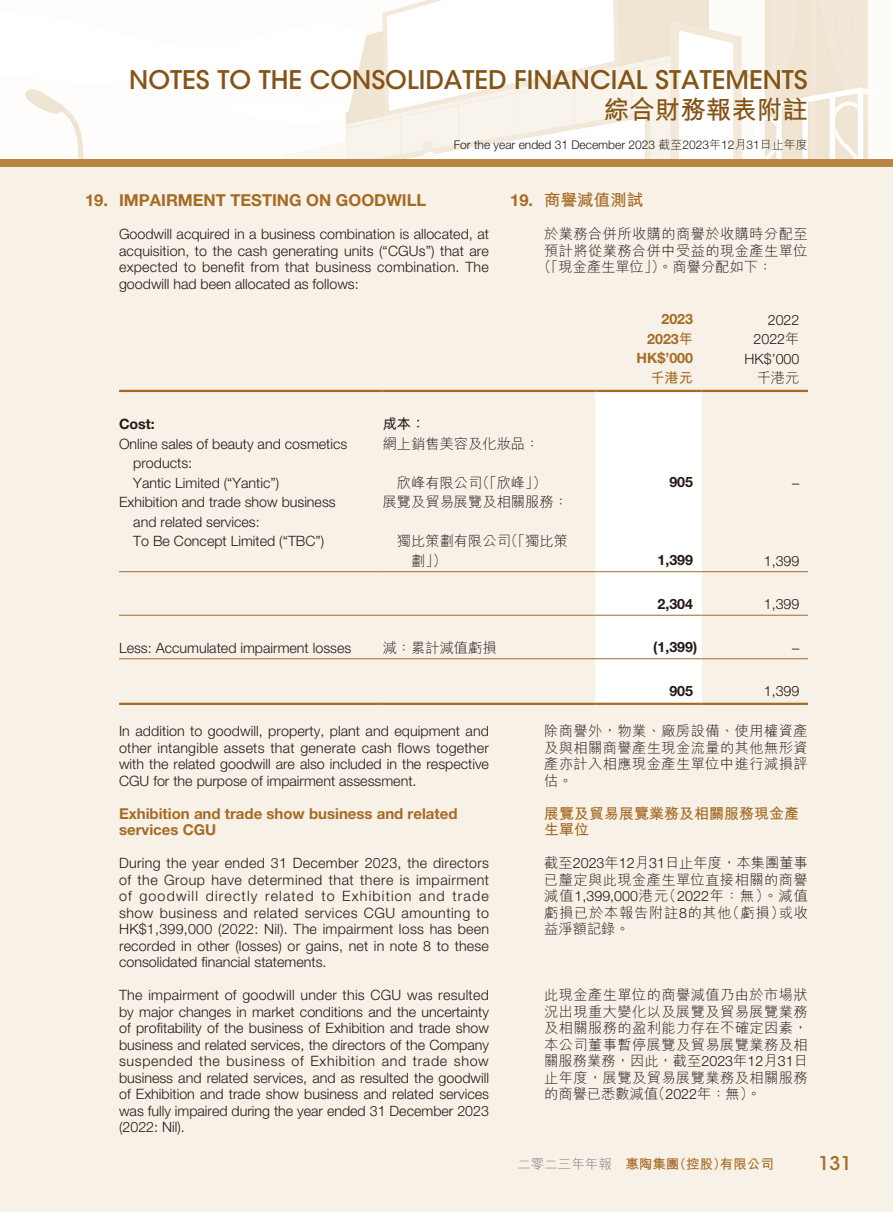
<style>
.page{position:relative;width:893px;height:1212px;background:#fff}
.page>*{position:absolute;margin:0;border:0;box-sizing:border-box;transform-origin:0 0}
.t1{font:500 25.5px "ITC Avant Garde Std";color:#845316}
.t2{font:700 25.5px "M Hei HK";color:#845316}
.t3{font:500 18.75px "ITC Avant Garde Std";color:#a66b23}
.t4{font:700 16.5px "Helvetica Neue LT Std";color:#a66b23}
.t5{font:700 16.5px "M Hei HK";color:#a66b23}
.t6{font:700 15px/16.5px "Helvetica Neue LT Std";color:#a66b23}
.t7{font:700 15px/16.5px "M Hei HK";color:#a66b23}
.t8{font:300 14.25px/16.5px "Helvetica Neue LT Std";color:#231916;text-align:justify}
.t9{font:300 14.25px/16.5px "M Hei HK";letter-spacing:.03em;color:#231916;text-align:justify}
.t10{font:300 14.25px/19.5px "M Hei HK";color:#231916}
.t11{font:700 14.25px "Helvetica Neue LT Std";color:#231916}
.t12{font:300 14.25px/16.5px "M Hei HK";letter-spacing:.05em;color:#231916}
.t13{font:700 14.25px "Helvetica Neue LT Std";color:#a66b23}
.t14{font:700 14.25px "M Hei HK";color:#a66b23}
.t15{font:700 14.25px "M Hei HK";color:#231916}
.t16{font:700 13.5px "M Hei HK";color:#a66b23}
.t17{font:300 12px "Helvetica Neue LT Std";color:#231916}
.s1{font-family:"M Hei HK"}
.s2{font-family:"Helvetica Neue LT Std"}
.s3{font-weight:300;color:#7e7e7e}
</style>
<div class="page">
<div style="left:0;top:163px;width:893px;height:1049px;background:#f7f1e8"></div>
<img style="left:25px;top:0;width:843px;height:159px">
<div style="left:0;top:159px;width:893px;height:8px;background:#b88744"></div>
<div style="left:595px;top:392px;width:107px;height:311px;background:#fff"></div>
<hr style="left:119px;top:390px;width:264px;height:2px;background:#a66b23">
<hr style="left:383px;top:390px;width:212px;height:2px;background:#a66b23">
<hr style="left:595px;top:390px;width:107px;height:2px;background:#a66b23">
<hr style="left:702px;top:390px;width:106px;height:2px;background:#a66b23">
<hr style="left:119px;top:571px;width:264px;height:1px;background:#a66b23">
<hr style="left:383px;top:571px;width:212px;height:1px;background:#a66b23">
<hr style="left:595px;top:571px;width:107px;height:1px;background:#a66b23">
<hr style="left:702px;top:571px;width:106px;height:1px;background:#a66b23">
<hr style="left:119px;top:615px;width:264px;height:1px;background:#a66b23">
<hr style="left:383px;top:615px;width:212px;height:1px;background:#a66b23">
<hr style="left:595px;top:615px;width:107px;height:1px;background:#a66b23">
<hr style="left:702px;top:615px;width:106px;height:1px;background:#a66b23">
<hr style="left:119px;top:658px;width:264px;height:1px;background:#a66b23">
<hr style="left:383px;top:658px;width:212px;height:1px;background:#a66b23">
<hr style="left:595px;top:658px;width:107px;height:1px;background:#a66b23">
<hr style="left:702px;top:658px;width:106px;height:1px;background:#a66b23">
<hr style="left:119px;top:703px;width:264px;height:2px;background:#a66b23">
<hr style="left:383px;top:703px;width:212px;height:2px;background:#a66b23">
<hr style="left:595px;top:703px;width:107px;height:2px;background:#a66b23">
<hr style="left:702px;top:703px;width:106px;height:2px;background:#a66b23">
<h1 class="t1" style="left:129px;top:64px;width:680px">NOTES TO THE CONSOLIDATED FINANCIAL STATEMENTS</h1>
<h1 class="t2" style="left:604px;top:91px;width:205px">綜合財務報表附註</h1>
<p class="t17" style="left:454px;top:137px;width:356px">For the year ended 31 December 2023 <span class="s1">截至</span>2023<span class="s1">年</span>12<span class="s1">月</span>31<span class="s1">日止年度</span></p>
<p class="t4" style="left:85px;top:190px;width:343px">19. IMPAIRMENT TESTING ON GOODWILL</p>
<p class="t8" style="left:119px;top:226px;width:371px">Goodwill acquired in a business combination is allocated, at acquisition, to the cash generating units (“CGUs”) that are expected to benefit from that business combination. The goodwill had been allocated as follows:</p>
<p class="t5" style="left:510px;top:188px;width:135px"><span class="s2">19.</span> 商譽減值測試</p>
<p class="t9" style="left:544px;top:226px;width:265px">於業務合併所收購的商譽於收購時分配至</p>
<p class="t9" style="left:544px;top:242px;width:265px">預計將從業務合併中受益的現金產生單位</p>
<p class="t10" style="left:537px;top:257px;width:237px">（「現金產生單位」）。商譽分配如下：</p>
<p class="t13" style="left:661px;top:310px;width:33px">2023</p>
<p class="t8" style="left:768px;top:311px;width:33px">2022</p>
<p class="t13" style="left:647px;top:330px;width:47px">2023<span class="s1">年</span></p>
<p class="t8" style="left:753px;top:331px;width:47px">2022<span class="s1">年</span></p>
<p class="t13" style="left:637px;top:349px;width:58px">HK$’000</p>
<p class="t8" style="left:744px;top:350px;width:56px">HK$’000</p>
<p class="t14" style="left:650px;top:368px;width:44px">千港元</p>
<p class="t9" style="left:757px;top:370px;width:44px">千港元</p>
<p class="t11" style="left:119px;top:415px;width:37px">Cost:</p>
<p class="t15" style="left:383px;top:414px;width:44px">成本：</p>
<p class="t8" style="left:133px;top:434px;width:216px;line-height:19.5px;text-indent:-14px">Online sales of beauty and cosmetics products:</p>
<p class="t10" style="left:383px;top:433px;width:158px">網上銷售美容及化妝品：</p>
<p class="t8" style="left:133px;top:474px;width:147px">Yantic Limited (“Yantic”)</p>
<p class="t10" style="left:397px;top:472px;width:151px">欣峰有限公司（「欣峰」）</p>
<p class="t11" style="left:669px;top:473px;width:25px">905</p>
<p class="t8" style="left:792px;top:474px;width:9px">–</p>
<p class="t8" style="left:133px;top:492px;width:204px;line-height:19.5px;text-indent:-14px">Exhibition and trade show business and related services:</p>
<p class="t10" style="left:383px;top:492px;width:187px">展覽及貿易展覽及相關服務：</p>
<p class="t8" style="left:133px;top:533px;width:192px">To Be Concept Limited (“TBC”)</p>
<p class="t10" style="left:411px;top:531px;width:158px;text-indent:-14px">獨比策劃有限公司（「獨比策劃」）</p>
<p class="t11" style="left:657px;top:551px;width:37px">1,399</p>
<p class="t8" style="left:764px;top:552px;width:37px">1,399</p>
<p class="t11" style="left:657px;top:595px;width:37px">2,304</p>
<p class="t8" style="left:764px;top:596px;width:37px">1,399</p>
<p class="t8" style="left:119px;top:639px;width:234px">Less: Accumulated impairment losses</p>
<p class="t9" style="left:383px;top:639px;width:115px">減：累計減值虧損</p>
<p class="t11" style="left:653px;top:638px;width:46px">(1,399)</p>
<p class="t8" style="left:792px;top:639px;width:9px">–</p>
<p class="t11" style="left:669px;top:682px;width:25px">905</p>
<p class="t8" style="left:764px;top:683px;width:37px">1,399</p>
<p class="t8" style="left:119px;top:722px;width:371px">In addition to goodwill, property, plant and equipment and other intangible assets that generate cash flows together with the related goodwill are also included in the respective CGU for the purpose of impairment assessment.</p>
<p class="t6" style="left:119px;top:805px;width:340px">Exhibition and trade show business and related services CGU</p>
<p class="t8" style="left:119px;top:854px;width:372px">During the year ended 31 December 2023, the directors of the Group have determined that there is impairment of goodwill directly related to Exhibition and trade show business and related services CGU amounting to HK$1,399,000 (2022: Nil). The impairment loss has been recorded in other (losses) or gains, net in note 8 to these consolidated financial statements.</p>
<p class="t8" style="left:119px;top:986px;width:371px">The impairment of goodwill under this CGU was resulted by major changes in market conditions and the uncertainty of profitability of the business of Exhibition and trade show business and related services, the directors of the Company suspended the business of Exhibition and trade show business and related services, and as resulted the goodwill of Exhibition and trade show business and related services was fully impaired during the year ended 31 December 2023 (2022: Nil).</p>
<p class="t9" style="left:544px;top:723px;width:265px">除商譽外，物業、廠房設備、使用權資產及與相關商譽產生現金流量的其他無形資產亦計入相應現金產生單位中進行減損評估。</p>
<p class="t7" style="left:544px;top:804px;width:256px">展覽及貿易展覽業務及相關服務現金產生單位</p>
<p class="t9" style="left:544px;top:855px;width:265px">截至<span class="s2">2023</span>年<span class="s2">12</span>月<span class="s2">31</span>日止年度，本集團董事已釐定與此現金產生單位直接相關的商譽</p>
<p class="t8" style="left:544px;top:888px;width:265px"><span class="s1">減值</span>1,399,000<span class="s1">港元（</span>2022<span class="s1">年：無）。減值</span></p>
<p class="t12" style="left:544px;top:904px;width:265px">虧損已於本報告附註<span class="s2">8</span>的其他（虧損）或收益淨額記錄。</p>
<p class="t9" style="left:544px;top:987px;width:265px">此現金產生單位的商譽減值乃由於市場狀況出現重大變化以及展覽及貿易展覽業務及相關服務的盈利能力存在不確定因素，本公司董事暫停展覽及貿易展覽業務及相關服務業務，因此，截至<span class="s2">2023</span>年<span class="s2">12</span>月<span class="s2">31</span>日止年度，展覽及貿易展覽業務及相關服務的商譽已悉數減值（<span class="s2">2022</span>年：無）。</p>
<p class="t16" style="left:517px;top:1154px;width:258px"><span class="s3">二零二三年年報</span> 惠陶集團（控股）有限公司</p>
<h2 class="t3" style="left:819px;top:1152px;width:35px">131</h2>
</div>
